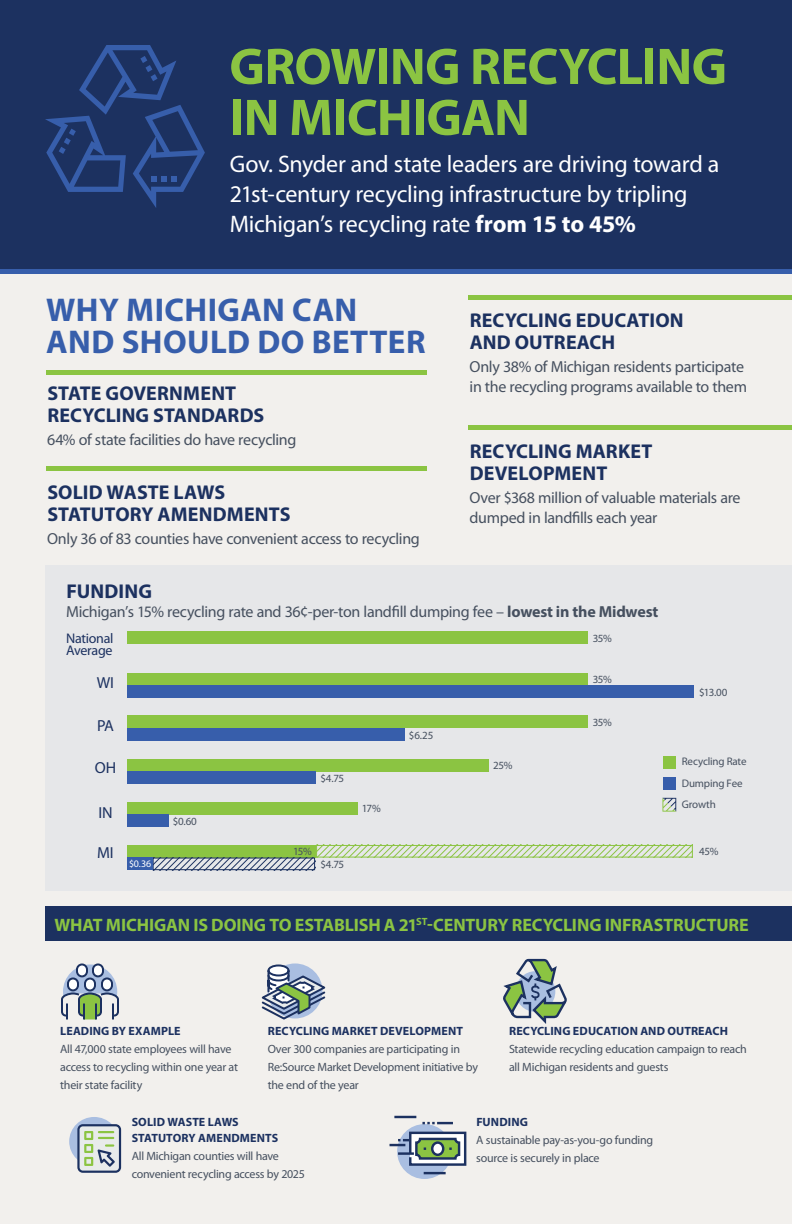
<style>
.page{position:relative;width:792px;height:1224px;background:#fff}
.page>*{position:absolute;margin:0;border:0;box-sizing:border-box;transform-origin:0 0}
.t1{font:700 52px/51px "Myriad Pro";letter-spacing:-.015em;color:#8bc442}
.Subhead{font:700 33px/32px "Myriad Pro";letter-spacing:.015em;color:#375eab}
.Body{font:24px/30px "Myriad Pro";letter-spacing:-.015em;color:#fff}
.Subhead-2{font:700 20px/22px "Myriad Pro";letter-spacing:.005em;color:#1c3160}
.Subhead-3{font:700 18px "Myriad Pro";letter-spacing:-.01em;color:#8bc442}
.Color_Body_Copy{font:16px/20px "Myriad Pro";letter-spacing:-.02em;color:#46505f}
.Color_Body_Copy-2{font:16px "Myriad Pro";letter-spacing:-.015em;color:#1c3160}
.Color_Body_Copy-3{font:14px "Myriad Pro";letter-spacing:-.02em;color:#1c3160}
.Color_Body_Copy-4{font:12px/18px "Myriad Pro";letter-spacing:-.02em;color:#46505f}
.Small_Subhead{font:700 12px/16px "Myriad Pro";letter-spacing:.01em;color:#1c3160}
.Color_Body_Copy-5{font:11px "Myriad Pro";letter-spacing:-.015em;color:#46505f}
.Color_Body_Copy-6{font:10px "Myriad Pro";color:#fff}
.s1{font-weight:700}
</style>
<div class="page">
<div style="left:0;top:235px;width:792px;height:989px;background:#f2f0ed"></div>
<div style="left:46px;top:565px;width:746px;height:325px;background:#e6e7e9"></div>
<div style="left:0;top:0;width:792px;height:271px;background:#1c3160"></div>
<hr style="left:468px;top:295px;width:324px;height:4px;background:#8bc442">
<div style="left:46px;top:370px;width:381px;height:5px;background:#8bc442"></div>
<hr style="left:468px;top:426px;width:324px;height:4px;background:#8bc442">
<div style="left:69px;top:1117px;width:50px;height:49px;background:#a9bee1;border-radius:50%"></div>
<svg style="left:77px;top:1124px;width:44px;height:49px;background:#aebcb6"></svg>
<div style="left:0;top:269px;width:792px;height:5px;background:#375eab"></div>
<hr style="left:46px;top:467px;width:381px;height:4px;background:#8bc442">
<svg style="left:261px;top:963px;width:65px;height:57px"></svg>
<div style="left:76px;top:963px;width:12px;height:14px;border:2px solid #1c3160;border-radius:5px"></div>
<div style="left:92px;top:963px;width:12px;height:14px;border:2px solid #1c3160;border-radius:5px"></div>
<svg style="left:61px;top:964px;width:58px;height:56px"></svg>
<div style="left:45px;top:907px;width:747px;height:34px;background:#1c3160"></div>
<div style="left:397px;top:1124px;width:55px;height:55px;background:#a9bee1;border-radius:50%"></div>
<hr style="left:424px;top:1172px;width:22px;height:2px;background:#1c3160">
<hr style="left:394px;top:1116px;width:22px;height:2px;background:#1c3160">
<svg style="left:422px;top:1122px;width:31px;height:2px"></svg>
<svg style="left:390px;top:1130px;width:77px;height:37px"></svg>
<svg style="left:432px;top:1143px;width:11px;height:12px"></svg>
<div style="left:431px;top:1141px;width:13px;height:15px;border:2px solid #1c3160;border-radius:50%"></div>
<hr style="left:398px;top:1152px;width:16px;height:3px;background:#1c3160">
<svg style="left:45px;top:45px;width:160px;height:163px"></svg>
<div style="left:663px;top:756px;width:13px;height:13px;background:#8bc442"></div>
<div style="left:663px;top:777px;width:13px;height:13px;background:#375eab"></div>
<div style="left:127px;top:673px;width:461px;height:12px;background:#8bc442"></div>
<div style="left:127px;top:631px;width:461px;height:13px;background:#8bc442"></div>
<div style="left:127px;top:685px;width:567px;height:13px;background:#375eab"></div>
<div style="left:127px;top:716px;width:461px;height:12px;background:#8bc442"></div>
<div style="left:127px;top:728px;width:278px;height:13px;background:#375eab"></div>
<div style="left:127px;top:759px;width:362px;height:12px;background:#8bc442"></div>
<div style="left:127px;top:771px;width:189px;height:13px;background:#375eab"></div>
<div style="left:127px;top:802px;width:231px;height:13px;background:#8bc442"></div>
<div style="left:127px;top:815px;width:41px;height:12px;background:#375eab"></div>
<div style="left:127px;top:845px;width:189px;height:13px;background:#8bc442"></div>
<svg style="left:153px;top:845px;width:540px;height:25px"></svg>
<div style="left:153px;top:858px;width:162px;height:12px;border:1px solid #1c3160"></div>
<div style="left:127px;top:858px;width:26px;height:12px;background:#375eab"></div>
<svg style="left:503px;top:958px;width:64px;height:66px"></svg>
<svg style="left:662px;top:798px;width:14px;height:14px"></svg>
<p class="t1" style="left:229px;top:39px;width:499px">GROWING RECYCLING<br>IN MICHIGAN</p>
<p class="Body" style="left:230px;top:150px;width:491px">Gov. Snyder and state leaders are driving toward a<br>21st-century recycling infrastructure by tripling<br>Michigan’s recycling rate <span class="s1">from 15 to 45%</span></p>
<p class="Subhead" style="left:46px;top:293px;width:381px">WHY MICHIGAN CAN<br>AND SHOULD DO BETTER</p>
<p class="Subhead-2" style="left:47px;top:382px;width:218px">STATE GOVERNMENT<br>RECYCLING STANDARDS</p>
<p class="Color_Body_Copy" style="left:47px;top:430px;width:251px">64% of state facilities do have recycling</p>
<p class="Subhead-2" style="left:47px;top:480px;width:245px">SOLID WASTE LAWS<br>STATUTORY AMENDMENTS</p>
<p class="Color_Body_Copy" style="left:47px;top:529px;width:374px">Only 36 of 83 counties have convenient access to recycling</p>
<p class="Subhead-2" style="left:470px;top:308px;width:215px">RECYCLING EDUCATION<br>AND OUTREACH</p>
<p class="Color_Body_Copy" style="left:470px;top:357px;width:279px">Only 38% of Michigan residents participate in the recycling programs available to them</p>
<p class="Subhead-2" style="left:470px;top:440px;width:184px">RECYCLING MARKET<br>DEVELOPMENT</p>
<p class="Color_Body_Copy" style="left:470px;top:488px;width:273px">Over $368 million of valuable materials are dumped in landfills each year</p>
<p class="Subhead-2" style="left:66px;top:580px;width:87px">FUNDING</p>
<p class="Color_Body_Copy" style="left:66px;top:602px;width:594px">Michigan’s 15% recycling rate and 36¢-per-ton landfill dumping fee – <span class="s1">lowest in the Midwest</span></p>
<p class="Color_Body_Copy-3" style="left:66px;top:631px;width:49px">National</p>
<p class="Color_Body_Copy-3" style="left:66px;top:643px;width:48px">Average</p>
<p class="Color_Body_Copy-5" style="left:593px;top:632px;width:21px">35%</p>
<p class="Color_Body_Copy-2" style="left:97px;top:674px;width:19px">WI</p>
<p class="Color_Body_Copy-5" style="left:593px;top:674px;width:21px">35%</p>
<p class="Color_Body_Copy-5" style="left:699px;top:686px;width:30px">$13.00</p>
<p class="Color_Body_Copy-2" style="left:97px;top:717px;width:19px">PA</p>
<p class="Color_Body_Copy-5" style="left:409px;top:729px;width:26px">$6.25</p>
<p class="Color_Body_Copy-5" style="left:593px;top:716px;width:21px">35%</p>
<p class="Color_Body_Copy-2" style="left:95px;top:759px;width:23px">OH</p>
<p class="Color_Body_Copy-2" style="left:99px;top:804px;width:16px">IN</p>
<p class="Color_Body_Copy-5" style="left:173px;top:815px;width:26px">$0.60</p>
<p class="Color_Body_Copy-5" style="left:320px;top:772px;width:25px">$4.75</p>
<p class="Color_Body_Copy-5" style="left:362px;top:803px;width:20px">17%</p>
<p class="Color_Body_Copy-5" style="left:493px;top:759px;width:21px">25%</p>
<p class="Color_Body_Copy-5" style="left:682px;top:756px;width:66px">Recycling Rate</p>
<p class="Color_Body_Copy-5" style="left:682px;top:777px;width:62px">Dumping Fee</p>
<p class="Color_Body_Copy-5" style="left:682px;top:798px;width:36px">Growth</p>
<p class="Color_Body_Copy-2" style="left:97px;top:844px;width:18px">MI</p>
<p class="Color_Body_Copy-5" style="left:293px;top:845px;width:20px">15%</p>
<p class="Color_Body_Copy-5" style="left:699px;top:846px;width:21px">45%</p>
<p class="Color_Body_Copy-6" style="left:129px;top:858px;width:24px">$0.36</p>
<p class="Color_Body_Copy-5" style="left:320px;top:859px;width:25px">$4.75</p>
<p class="Subhead-3" style="left:54px;top:913px;width:696px">WHAT MICHIGAN IS DOING TO ESTABLISH A 21<sup>ST</sup>-CENTURY RECYCLING INFRASTRUCTURE</p>
<p class="Small_Subhead" style="left:60px;top:1023px;width:122px">LEADING BY EXAMPLE</p>
<p class="Color_Body_Copy-4" style="left:60px;top:1041px;width:179px">All 47,000 state employees will have access to recycling within one year at their state facility</p>
<p class="Small_Subhead" style="left:268px;top:1023px;width:197px">RECYCLING MARKET DEVELOPMENT</p>
<p class="Color_Body_Copy-4" style="left:268px;top:1041px;width:212px">Over 300 companies are participating in<br>Re:Source Market Development initiative by the end of the year</p>
<p class="Small_Subhead" style="left:509px;top:1023px;width:220px">RECYCLING EDUCATION AND OUTREACH</p>
<p class="Color_Body_Copy-4" style="left:509px;top:1041px;width:239px">Statewide recycling education campaign to reach all Michigan residents and guests</p>
<p class="Small_Subhead" style="left:132px;top:1114px;width:148px">SOLID WASTE LAWS<br>STATUTORY AMENDMENTS</p>
<p class="Color_Body_Copy-4" style="left:132px;top:1148px;width:175px">All Michigan counties will have convenient recycling access by 2025</p>
<p class="Small_Subhead" style="left:476px;top:1114px;width:53px">FUNDING</p>
<p class="Color_Body_Copy-4" style="left:476px;top:1132px;width:179px">A sustainable pay-as-you-go funding source is securely in place</p>
</div>
